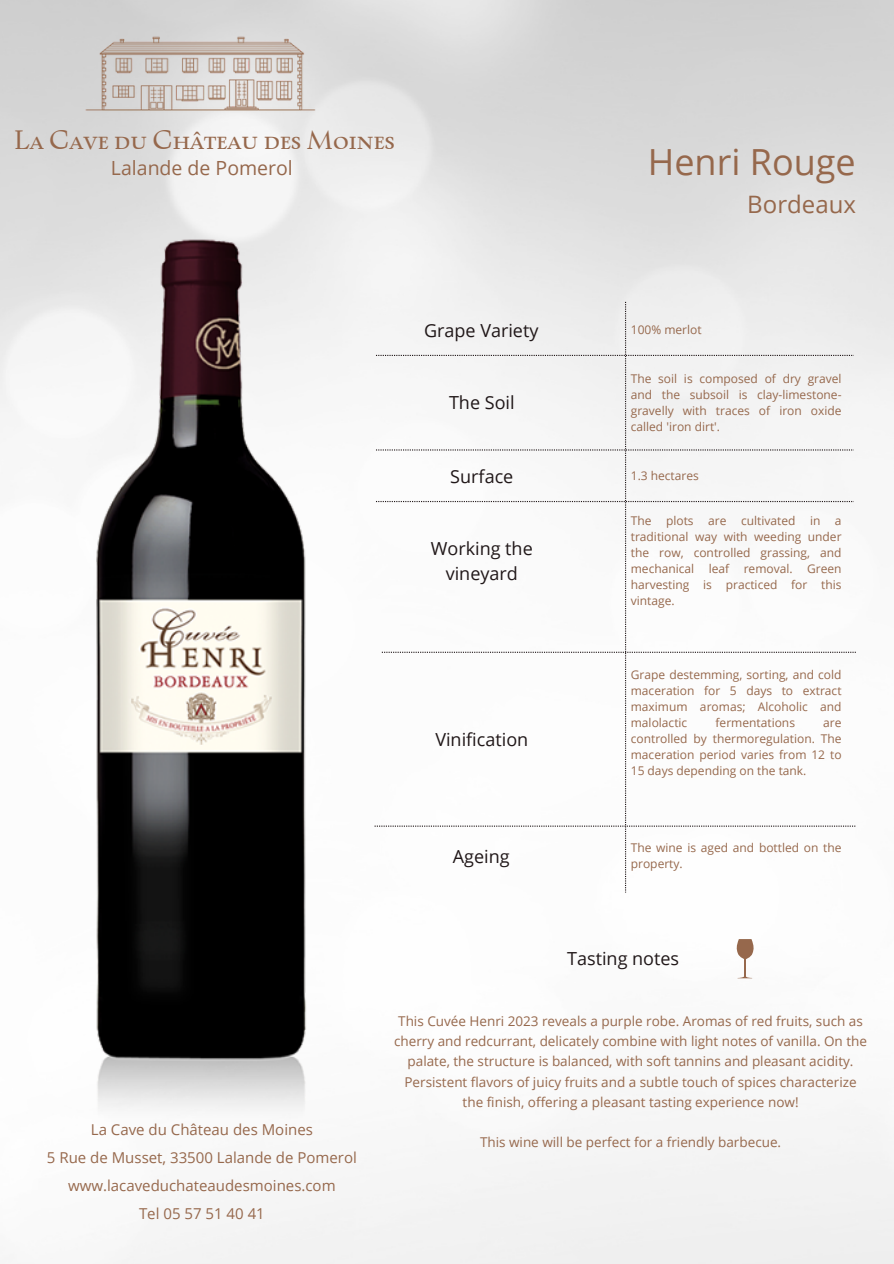
<style>
.page{position:relative;width:894px;height:1264px;background:#fff}
.page>*{position:absolute;margin:0;border:0;box-sizing:border-box;transform-origin:0 0}
.t1{font:36px "Open Sans";color:#96684c}
.t2{font:27px "Kennedy Sm Caps Book GDW01";color:#96684c}
.t3{font:24px "Open Sans";color:#96684c}
.t4{font:19.5px "Open Sans";color:#96684c}
.t5{font:18px/24.8px "Open Sans";color:#201718;text-align:center}
.t6{font:15px/28.2px "Open Sans";color:#96684c;text-align:center}
.t7{font:13.5px/20.2px "Open Sans";color:#96684c;text-align:center}
.t8{font:12px/16px "Open Sans";color:#96684c;text-align:justify}
</style>
<div class="page">
<img style="left:0;top:0;width:893px;height:1263px">
<img style="left:77px;top:16px;width:250px;height:110px">
<svg style="left:736px;top:939px;width:17px;height:39px"></svg>
<svg style="left:374px;top:302px;width:481px;height:590px"></svg>
<img style="left:78px;top:218px;width:243px;height:912px">
<p class="t2" style="left:14px;top:123px;width:382px">La Cave du Château des Moines</p>
<h4 class="t4" style="left:111px;top:154px;width:183px">Lalande de Pomerol</h4>
<p class="t1" style="left:647px;top:136px;width:209px">Henri Rouge</p>
<h4 class="t3" style="left:747px;top:187px;width:110px">Bordeaux</h4>
<h4 class="t5" style="left:424px;top:317px;width:116px">Grape Variety</h4>
<h1 class="t8" style="left:630px;top:321px;width:72px">100% merlot</h1>
<p class="t5" style="left:449px;top:390px;width:67px">The Soil</p>
<h5 class="t5" style="left:450px;top:464px;width:64px">Surface</h5>
<h3 class="t5" style="left:430px;top:536px;width:103px">Working the vineyard</h3>
<h4 class="t5" style="left:435px;top:726px;width:94px">Vinification</h4>
<p class="t8" style="left:630px;top:370px;width:212px">The soil is composed of dry gravel and the subsoil is clay-limestone&shy;gravelly with traces of iron oxide called 'iron dirt'.</p>
<p class="t8" style="left:630px;top:468px;width:70px">1.3 hectares</p>
<h4 class="t8" style="left:630px;top:512px;width:212px">The plots are cultivated in a traditional way with weeding under the row, controlled grassing, and mechanical leaf removal. Green harvesting is practiced for this vintage.</h4>
<h4 class="t8" style="left:630px;top:666px;width:212px">Grape destemming, sorting, and cold maceration for 5 days to extract maximum aromas; Alcoholic and malolactic</h4>
<h4 class="t8" style="left:715px;top:714px;width:81px">fermentations</h4>
<h4 class="t8" style="left:630px;top:714px;width:212px;text-indent:192px">are controlled by thermoregulation. The maceration period varies from 12 to 15 days depending on the tank.</h4>
<p class="t5" style="left:453px;top:843px;width:58px">Ageing</p>
<p class="t8" style="left:630px;top:839px;width:212px">The wine is aged and bottled on the property.</p>
<h4 class="t6" style="left:47px;top:1115px;width:311px">La Cave du Château des Moines<br>5 Rue de Musset, 33500 Lalande de Pomerol www.lacaveduchateaudesmoines.com<br>Tel 05 57 51 40 41</h4>
<h6 class="t5" style="left:567px;top:946px;width:113px">Tasting notes</h6>
<h4 class="t7" style="left:394px;top:1010px;width:474px">This Cuvée Henri 2023 reveals a purple robe. Aromas of red fruits, such as cherry and redcurrant, delicately combine with light notes of vanilla. On the palate, the structure is balanced, with soft tannins and pleasant acidity.<br>Persistent flavors of juicy fruits and a subtle touch of spices characterize the finish, offering a pleasant tasting experience now!</h4>
<p class="t7" style="left:480px;top:1131px;width:302px">This wine will be perfect for a friendly barbecue.</p>
</div>
